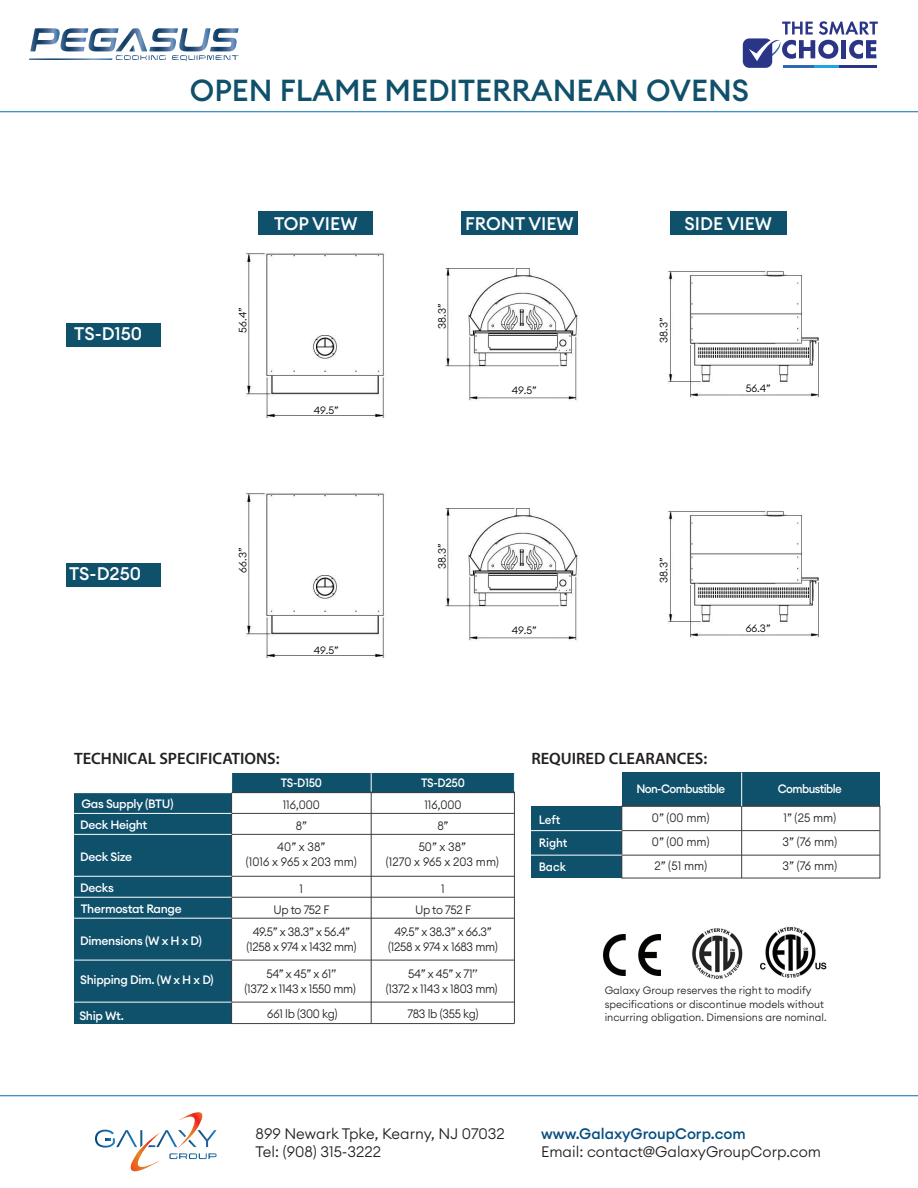
<style>
.page{position:relative;width:918px;height:1188px;background:#fff}
.page>*{position:absolute;margin:0;border:0;box-sizing:border-box;transform-origin:0 0}
.t1{font:500 30px "Euclid Circular A";color:#0f506b}
.t2{font:500 18px "Euclid Circular A";color:#fff}
.t3{font:600 16.5px "Myriad Pro";color:#231f20}
.t4{font:300 15px/18px "Euclid Circular A";color:#231f20}
.t5{font:500 15px "Euclid Circular A";color:#054e82}
.t6{font:300 12px/15px "Euclid Circular A";letter-spacing:-.025em;color:#231f20;text-align:center;scale:.95 1}
.t7{font:500 12px/21.1px "Euclid Circular A";letter-spacing:-.025em;color:#fff}
.t8{font:300 12px/15px "Euclid Circular A";color:#231f20;text-align:center;scale:.95 1}
.t9{font:500 12px "Euclid Circular A";letter-spacing:-.05em;color:#fff;scale:.95 1}
.t10{font:500 12px "Euclid Circular A";letter-spacing:-.025em;color:#fff;scale:.95 1}
.t11{font:500 12px/23.2px "Euclid Circular A";letter-spacing:-.005em;color:#fff;scale:.95 1}
.t12{font:300 12px "Euclid Circular A";letter-spacing:-.025em;color:#231f20;scale:.94 1}
.t13{font:300 10.5px/13.5px "Euclid Circular A";color:#231f20}
.t14{font:300 10.5px "Euclid Circular A";color:#000001}
</style>
<div class="page">
<hr style="left:0;top:111px;width:918px;height:1px;background:#0072bc">
<hr style="left:0;top:1095px;width:918px;height:1px;background:#0072bc">
<svg style="left:95px;top:1112px;width:122px;height:60px"></svg>
<svg style="left:30px;top:28px;width:209px;height:33px"></svg>
<svg style="left:29px;top:58px;width:84px;height:2px"></svg>
<svg style="left:743px;top:21px;width:135px;height:47px"></svg>
<div style="left:232px;top:773px;width:282px;height:20px;background:#0f506b"></div>
<img style="left:604px;top:935px;width:57px;height:40px">
<img style="left:692px;top:927px;width:135px;height:53px">
<div style="left:74px;top:793px;width:158px;height:231px;background:#0f506b"></div>
<hr style="left:232px;top:918px;width:282px;height:1px;background:#3e3e3f">
<hr style="left:232px;top:897px;width:282px;height:1px;background:#3e3e3f">
<hr style="left:232px;top:876px;width:282px;height:1px;background:#3e3e3f">
<hr style="left:232px;top:834px;width:282px;height:1px;background:#3e3e3f">
<hr style="left:232px;top:813px;width:282px;height:1px;background:#3e3e3f">
<hr style="left:232px;top:792px;width:282px;height:1px;background:#3e3e3f">
<hr style="left:514px;top:793px;width:1px;height:231px;background:#3e3e3f">
<hr style="left:371px;top:793px;width:1px;height:231px;background:#3e3e3f">
<hr style="left:231px;top:793px;width:1px;height:231px;background:#3e3e3f">
<hr style="left:232px;top:960px;width:282px;height:1px;background:#3e3e3f">
<svg style="left:514px;top:773px;width:1px;height:19px"></svg>
<svg style="left:371px;top:773px;width:1px;height:19px"></svg>
<hr style="left:74px;top:918px;width:158px;height:1px;background:#fff">
<hr style="left:74px;top:897px;width:158px;height:1px;background:#fff">
<hr style="left:74px;top:876px;width:158px;height:1px;background:#fff">
<hr style="left:74px;top:834px;width:158px;height:1px;background:#fff">
<hr style="left:74px;top:813px;width:158px;height:1px;background:#fff">
<hr style="left:74px;top:960px;width:158px;height:1px;background:#fff">
<hr style="left:74px;top:1002px;width:158px;height:1px;background:#fff">
<hr style="left:232px;top:1002px;width:282px;height:1px;background:#3e3e3f">
<hr style="left:232px;top:1023px;width:282px;height:1px;background:#3e3e3f">
<div style="left:670px;top:212px;width:117px;height:23px;background:#0f506b"></div>
<div style="left:461px;top:212px;width:117px;height:23px;background:#0f506b"></div>
<div style="left:259px;top:212px;width:114px;height:23px;background:#0f506b"></div>
<div style="left:67px;top:324px;width:94px;height:23px;background:#0f506b"></div>
<div style="left:67px;top:563px;width:94px;height:24px;background:#0f506b"></div>
<div style="left:531px;top:806px;width:91px;height:72px;background:#0f506b"></div>
<div style="left:622px;top:773px;width:258px;height:33px;background:#0f506b"></div>
<hr style="left:622px;top:830px;width:258px;height:1px;background:#3e3e3f">
<hr style="left:622px;top:806px;width:258px;height:1px;background:#3e3e3f">
<hr style="left:741px;top:806px;width:1px;height:72px;background:#3e3e3f">
<hr style="left:622px;top:855px;width:258px;height:1px;background:#3e3e3f">
<hr style="left:531px;top:830px;width:91px;height:1px;background:#fff">
<hr style="left:531px;top:855px;width:91px;height:1px;background:#fff">
<hr style="left:741px;top:773px;width:1px;height:33px;background:#fff">
<img style="left:445px;top:269px;width:133px;height:132px">
<img style="left:245px;top:252px;width:141px;height:166px">
<img style="left:668px;top:271px;width:151px;height:128px">
<img style="left:445px;top:509px;width:133px;height:132px">
<img style="left:245px;top:492px;width:141px;height:166px">
<img style="left:668px;top:511px;width:151px;height:128px">
<h1 class="t1" style="left:190px;top:71px;width:561px">OPEN FLAME MEDITERRANEAN OVENS</h1>
<h2 class="t2" style="left:74px;top:322px;width:69px">TS-D150</h2>
<h2 class="t2" style="left:69px;top:562px;width:74px">TS-D250</h2>
<h2 class="t2" style="left:274px;top:212px;width:85px">TOP VIEW</h2>
<h2 class="t2" style="left:465px;top:212px;width:110px">FRONT VIEW</h2>
<h2 class="t2" style="left:684px;top:212px;width:89px">SIDE VIEW</h2>
<p class="t14" style="left:435px;top:329px;width:27px;rotate:-90deg">38.3”</p>
<p class="t14" style="left:236px;top:333px;width:26px;rotate:-90deg">56.4”</p>
<p class="t14" style="left:657px;top:343px;width:27px;rotate:-90deg">38.3”</p>
<p class="t14" style="left:314px;top:403px;width:26px">49.5”</p>
<p class="t14" style="left:512px;top:383px;width:26px">49.5”</p>
<p class="t14" style="left:435px;top:569px;width:27px;rotate:-90deg">38.3”</p>
<p class="t14" style="left:236px;top:573px;width:26px;rotate:-90deg">66.3”</p>
<p class="t14" style="left:657px;top:583px;width:27px;rotate:-90deg">38.3”</p>
<p class="t14" style="left:314px;top:643px;width:26px">49.5”</p>
<p class="t14" style="left:512px;top:623px;width:26px">49.5”</p>
<p class="t14" style="left:746px;top:381px;width:26px">56.4”</p>
<p class="t14" style="left:746px;top:621px;width:26px">66.3”</p>
<h3 class="t3" style="left:74px;top:748px;width:207px">TECHNICAL SPECIFICATIONS:</h3>
<p class="t7" style="left:80px;top:793px;width:95px">Gas Supply (BTU)<br>Deck Height</p>
<p class="t7" style="left:80px;top:846px;width:54px">Deck Size</p>
<p class="t7" style="left:80px;top:878px;width:103px">Decks<br>Thermostat Range</p>
<p class="t7" style="left:80px;top:930px;width:123px">Dimensions (W x H x D)</p>
<p class="t7" style="left:80px;top:969px;width:135px">Shipping Dim. (W x H x D)</p>
<p class="t7" style="left:79px;top:1005px;width:46px">Ship Wt.</p>
<p class="t10" style="left:281px;top:775px;width:45px">TS-D150</p>
<p class="t10" style="left:421px;top:775px;width:48px">TS-D250</p>
<p class="t6" style="left:283px;top:797px;width:41px">116,000</p>
<p class="t6" style="left:424px;top:797px;width:41px">116,000</p>
<p class="t12" style="left:296px;top:818px;width:13px">8”</p>
<p class="t6" style="left:437px;top:818px;width:13px">8”</p>
<p class="t8" style="left:246px;top:839px;width:118px">40” x 38”<br>(1016 x 965 x 203 mm)</p>
<p class="t12" style="left:300px;top:881px;width:5px">1</p>
<p class="t6" style="left:441px;top:881px;width:5px">1</p>
<p class="t6" style="left:273px;top:902px;width:60px">Up to 752 F</p>
<p class="t6" style="left:415px;top:902px;width:60px">Up to 752 F</p>
<p class="t8" style="left:386px;top:839px;width:120px">50” x 38”<br>(1270 x 965 x 203 mm)</p>
<p class="t6" style="left:246px;top:924px;width:117px">49.5” x 38.3” x 56.4” (1258 x 974 x 1432 mm)</p>
<p class="t6" style="left:388px;top:924px;width:117px">49.5” x 38.3” x 66.3” (1258 x 974 x 1683 mm)</p>
<p class="t6" style="left:244px;top:966px;width:119px">54” x 45” x 61’’<br>(1372 x 1143 x 1550 mm)</p>
<p class="t6" style="left:386px;top:966px;width:119px">54” x 45” x 71’’<br>(1372 x 1143 x 1803 mm)</p>
<p class="t6" style="left:267px;top:1006px;width:76px">661 lb (300 kg)</p>
<p class="t6" style="left:408px;top:1006px;width:76px">783 lb (355 kg)</p>
<h3 class="t3" style="left:531px;top:748px;width:178px">REQUIRED CLEARANCES:</h3>
<p class="t9" style="left:636px;top:781px;width:95px">Non-Combustible</p>
<p class="t9" style="left:778px;top:781px;width:69px">Combustible</p>
<p class="t11" style="left:539px;top:808px;width:32px">Left<br>Right</p>
<p class="t10" style="left:539px;top:859px;width:30px">Back</p>
<p class="t6" style="left:652px;top:806px;width:62px;line-height:23.5px;text-align:justify">0” (00 mm)<br>0” (00 mm)<br>2” (51 mm)</p>
<p class="t6" style="left:783px;top:806px;width:59px;line-height:23.5px;text-align:justify">1” (25 mm)<br>3” (76 mm)<br>3” (76 mm)</p>
<p class="t13" style="left:605px;top:984px;width:223px">Galaxy Group reserves the right to modify specifications or discontinue models without incurring obligation. Dimensions are nominal.</p>
<p class="t4" style="left:256px;top:1125px;width:251px">899 Newark Tpke, Kearny, NJ 07032<br>Tel: (908) 315-3222</p>
<p class="t5" style="left:541px;top:1124px;width:206px">www.GalaxyGroupCorp.com</p>
<p class="t4" style="left:541px;top:1143px;width:281px">Email: contact@GalaxyGroupCorp.com</p>
</div>
